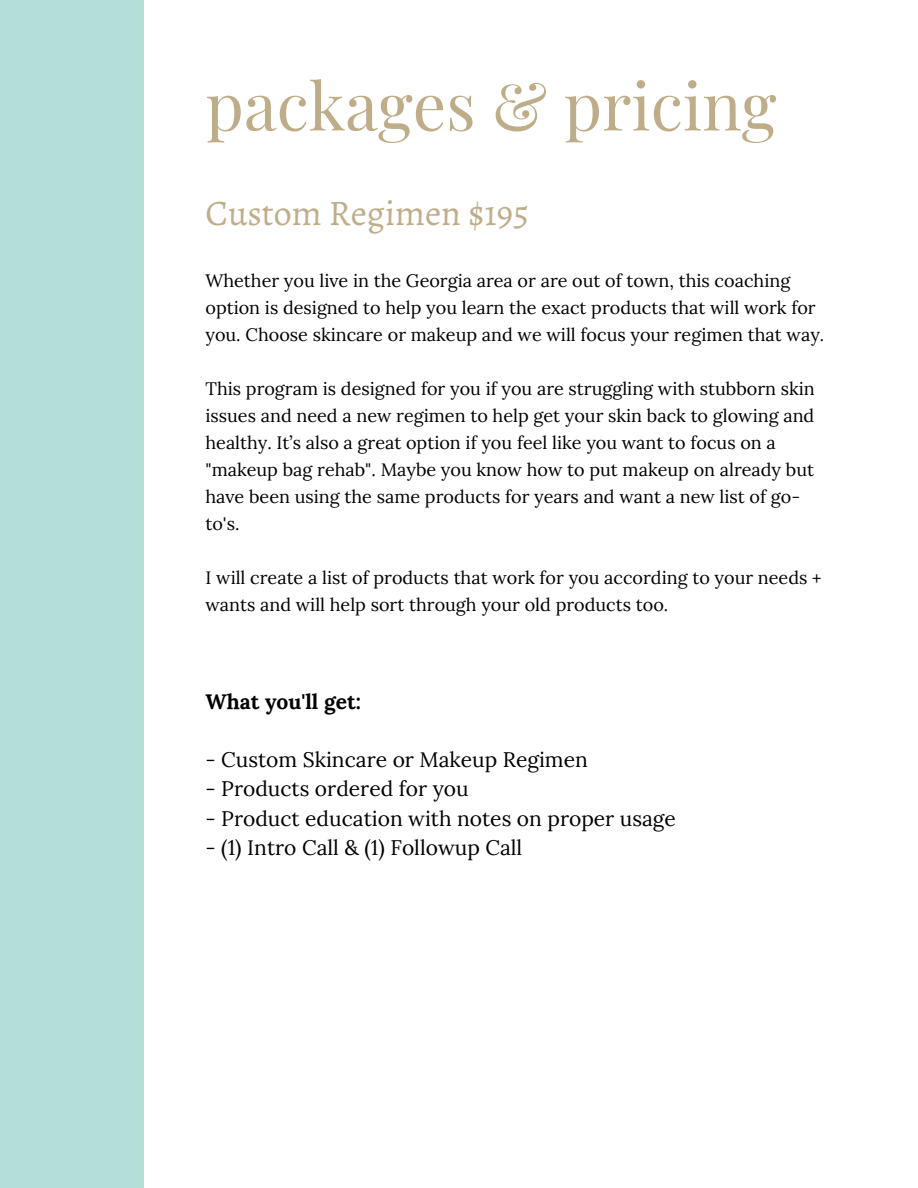
<style>
.page{position:relative;width:918px;height:1188px;background:#fff}
.page>*{position:absolute;margin:0;border:0;box-sizing:border-box;transform-origin:0 0}
.t1{font:66px "Playfair Display";color:#bfad89}
.t2{font:36px "Alegreya";color:#bfad89}
.t3{font:21px "Lora";color:#000}
.t4{font:700 21px "Lora";color:#000}
.t5{font:18px/27px "Lora";color:#000}
</style>
<div class="page">
<div style="left:0;top:0;width:144px;height:1188px;background:#b3dfd8"></div>
<p class="t1" style="left:205px;top:59px;width:572px">packages &amp; pricing</p>
<p class="t2" style="left:205px;top:188px;width:325px">Custom Regimen $195</p>
<p class="t5" style="left:205px;top:267px;width:620px">Whether you live in the Georgia area or are out of town, this coaching option is designed to help you learn the exact products that will work for you. Choose skincare or makeup and we will focus your regimen that way.</p>
<p class="t5" style="left:205px;top:375px;width:611px">This program is designed for you if you are struggling with stubborn skin issues and need a new regimen to help get your skin back to glowing and healthy. It’s also a great option if you feel like you want to focus on a "makeup bag rehab". Maybe you know how to put makeup on already but have been using the same products for years and want a new list of go&shy;to's.</p>
<p class="t5" style="left:205px;top:564px;width:617px">I will create a list of products that work for you according to your needs + wants and will help sort through your old products too.</p>
<p class="t4" style="left:205px;top:688px;width:157px">What you'll get:</p>
<p class="t3" style="left:205px;top:746px;width:384px">- Custom Skincare or Makeup Regimen</p>
<p class="t3" style="left:205px;top:775px;width:265px">- Products ordered for you</p>
<p class="t3" style="left:205px;top:805px;width:472px">- Product education with notes on proper usage</p>
<p class="t3" style="left:205px;top:834px;width:318px">- (1) Intro Call &amp; (1) Followup Call</p>
</div>
